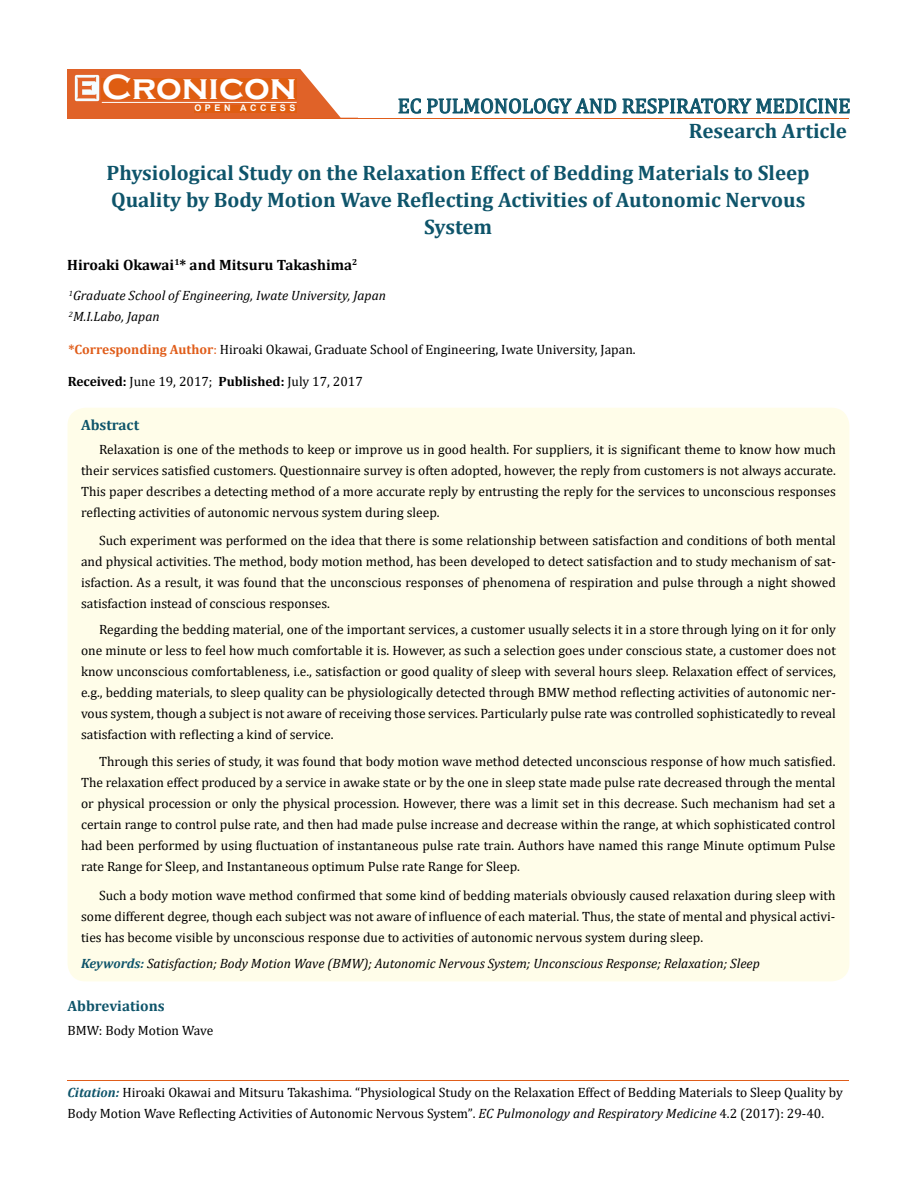
<style>
.page{position:relative;width:917px;height:1190px;background:#fff}
.page>*{position:absolute;margin:0;border:0;box-sizing:border-box;transform-origin:0 0}
.t1{font:700 36px "Copperplate Gothic";color:#fff}
.t2{font:700 21px/41.7px "Cambria";color:#0e546a}
.t3{font:21px "Cambria";color:#0e546a}
.t4{font:700 15px "Cambria";color:#000}
.t5{font:700 15px "Cambria";color:#0e546a}
.t6{font:13.5px/21px "Cambria";color:#000;text-align:justify}
.t7{font:italic 13.5px/21px "Cambria";color:#000}
.t8{font:700 9px "Arial";letter-spacing:.4em;color:#fff}
.s1{font-weight:700;color:#e05d1a}
.s2{color:#e05d1a}
.s3{font-weight:700}
.s4{font-weight:700;color:#0e546a}
.s5{font-weight:700;font-style:italic;color:#0e546a}
.s6{font-size:13.35px}
.s7{font-style:italic}
</style>
<div class="page">
<div style="left:67px;top:70px;width:290px;height:49px;background:#e06228"></div>
<svg style="left:300px;top:69px;width:58px;height:49px"></svg>
<img style="left:75px;top:75px;width:24px;height:26px">
<div style="left:102px;top:79px;width:195px;height:21px;background:#df5d11"></div>
<div style="left:194px;top:105px;width:103px;height:7px;background:#df5d11"></div>
<svg style="left:398px;top:98px;width:23px;height:16px"></svg>
<svg style="left:427px;top:98px;width:189px;height:16px"></svg>
<svg style="left:622px;top:98px;width:228px;height:16px"></svg>
<hr style="left:102px;top:102px;width:194px;height:1px;background:#fff">
<hr style="left:279px;top:118px;width:569px;height:1px;background:#e05d1a">
<hr style="left:67px;top:1080px;width:782px;height:1px;background:#e05d1a">
<div style="left:67px;top:408px;width:782px;height:573px;background:#fffde9;border-radius:18px"></div>
<h1 class="t1" style="left:102px;top:68px;width:196px">Cronicon</h1>
<p class="t8" style="left:194px;top:102px;width:103px">OPEN ACCESS</p>
<h2 class="t3" style="left:398px;top:93px;width:454px">EC PULMONOLOGY AND RESPIRATORY MEDICINE</h2>
<h2 class="t2" style="left:107px;top:109px;width:742px;text-indent:582px">Research Article<br>Physiological Study on the Relaxation Effect of Bedding Materials to Sleep</h2>
<h2 class="t2" style="left:111px;top:185px;width:695px;line-height:27px;text-align:center">Quality by Body Motion Wave Reflecting Activities of Autonomic Nervous<br>System</h2>
<p class="t4" style="left:67px;top:254px;width:292px">Hiroaki Okawai<sup>1</sup>* and Mitsuru Takashima<sup>2</sup></p>
<p class="t7" style="left:69px;top:284px;width:318px"><sup>1</sup>Graduate School of Engineering, Iwate University, Japan<br><sup>2</sup>M.I.Labo, Japan</p>
<p class="t6" style="left:68px;top:339px;width:568px"><span class="s1">*Corresponding Author</span><span class="s2">:</span> Hiroaki Okawai, Graduate School of Engineering, Iwate University, Japan.</p>
<p class="t6" style="left:68px;top:371px;width:297px"><span class="s3">Received:</span> June 19, 2017; <span class="s3">Published:</span> July 17, 2017</p>
<p class="t5" style="left:81px;top:414px;width:60px">Abstract</p>
<p class="t6" style="left:81px;top:439px;width:756px;text-indent:18px">Relaxation is one of the methods to keep or improve us in good health. For suppliers, it is significant theme to know how much their services satisfied customers. Questionnaire survey is often adopted, however, the reply from customers is not always accurate.<br>This paper describes a detecting method of a more accurate reply by entrusting the reply for the services to unconscious responses reflecting activities of autonomic nervous system during sleep.</p>
<p class="t6" style="left:81px;top:530px;width:756px;text-indent:18px">Such experiment was performed on the idea that there is some relationship between satisfaction and conditions of both mental and physical activities. The method, body motion method, has been developed to detect satisfaction and to study mechanism of sat&shy;isfaction. As a result, it was found that the unconscious responses of phenomena of respiration and pulse through a night showed satisfaction instead of conscious responses.</p>
<p class="t6" style="left:81px;top:619px;width:756px;text-indent:18px">Regarding the bedding material, one of the important services, a customer usually selects it in a store through lying on it for only one minute or less to feel how much comfortable it is. However, as such a selection goes under conscious state, a customer does not know unconscious comfortableness, i.e., satisfaction or good quality of sleep with several hours sleep. Relaxation effect of services, e.g., bedding materials, to sleep quality can be physiologically detected through BMW method reflecting activities of autonomic ner&shy;vous system, though a subject is not aware of receiving those services. Particularly pulse rate was controlled sophisticatedly to reveal satisfaction with reflecting a kind of service.</p>
<p class="t6" style="left:81px;top:750px;width:756px;text-indent:18px">Through this series of study, it was found that body motion wave method detected unconscious response of how much satisfied.<br>The relaxation effect produced by a service in awake state or by the one in sleep state made pulse rate decreased through the mental or physical procession or only the physical procession. However, there was a limit set in this decrease. Such mechanism had set a certain range to control pulse rate, and then had made pulse increase and decrease within the range, at which sophisticated control had been performed by using fluctuation of instantaneous pulse rate train. Authors have named this range Minute optimum Pulse rate Range for Sleep, and Instantaneous optimum Pulse rate Range for Sleep.</p>
<p class="t6" style="left:81px;top:884px;width:756px;text-indent:18px">Such a body motion wave method confirmed that some kind of bedding materials obviously caused relaxation during sleep with some different degree, though each subject was not aware of influence of each material. Thus, the state of mental and physical activi&shy;ties has become visible by unconscious response due to activities of autonomic nervous system during sleep.</p>
<p class="t7" style="left:81px;top:952px;width:680px"><span class="s4">Keywords:</span> Satisfaction; Body Motion Wave (BMW); Autonomic Nervous System; Unconscious Response; Relaxation; Sleep</p>
<p class="t5" style="left:67px;top:995px;width:99px">Abbreviations</p>
<p class="t6" style="left:67px;top:1020px;width:147px">BMW: Body Motion Wave</p>
<p class="t6" style="left:67px;top:1081px;width:777px"><span class="s5">Citation:</span> Hiroaki Okawai and Mitsuru Takashima. “Physiological Study on the Relaxation Effect of Bedding Materials to Sleep Quality by<br>Body Motion Wave Reflecting Activities of Autonomic Nervous System”<span class="s6">.</span> <span class="s7">EC Pulmonology and Respiratory Medicine</span> <span class="s6">4</span>.2 (2017): 29-40.</p>
</div>
